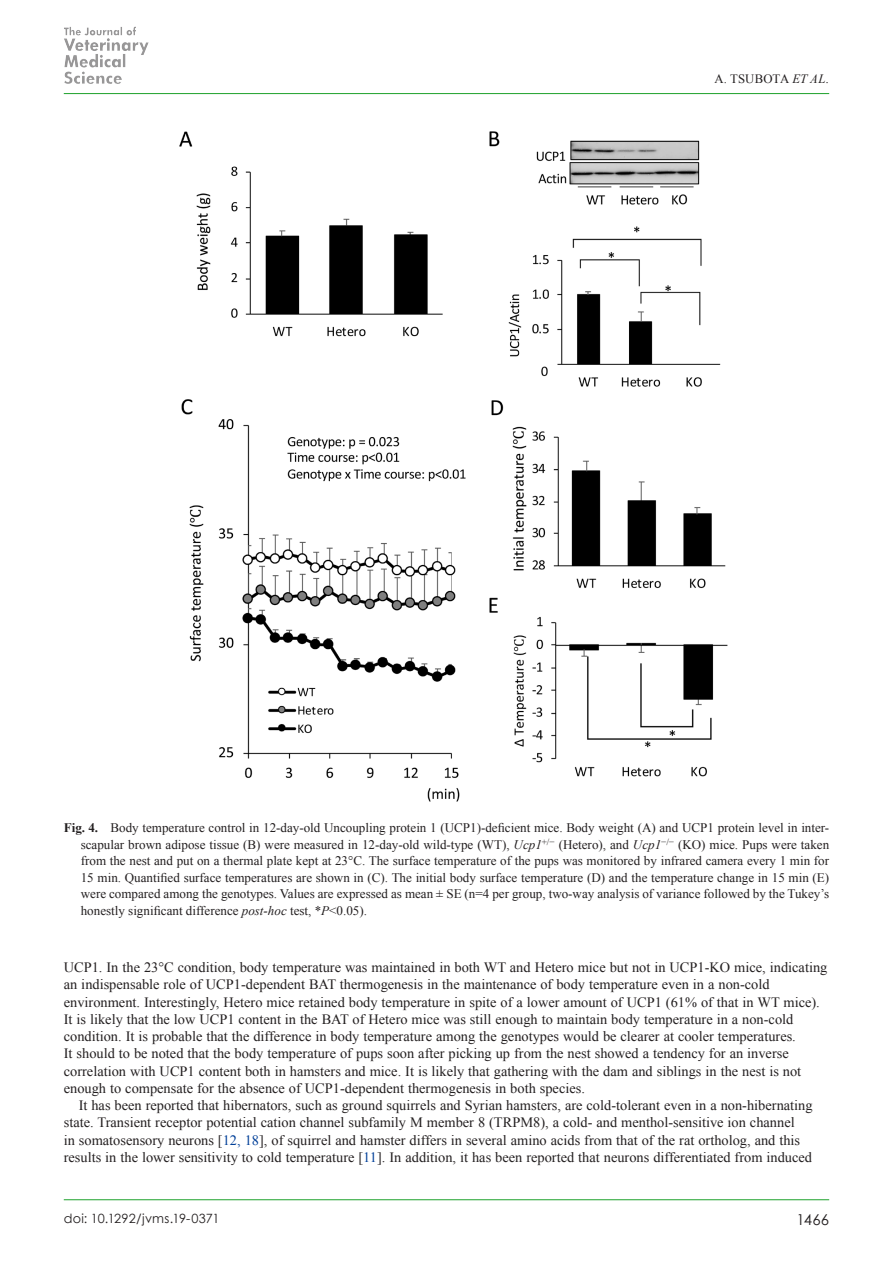
<style>
.page{position:relative;width:893px;height:1263px;background:#fff}
.page>*{position:absolute;margin:0;border:0;box-sizing:border-box;transform-origin:0 0}
.t1{font:15px "Century Gothic";color:#231f20}
.t2{font:14.25px/17.2px "Times New Roman";color:#231f20}
.t3{font:13.05px/16.5px "Times New Roman";color:#231f20;text-align:justify}
.t4{font:12.75px "Century Gothic";letter-spacing:.02em;color:#231f20}
.t5{font:12.75px "Times New Roman";color:#231f20}
.s1{font-style:italic}
.s2{font-weight:700}
.s3{color:#003f98}
</style>
<div class="page">
<img style="left:64px;top:27px;width:74px;height:24px">
<hr style="left:64px;top:93px;width:765px;height:1px;background:#2aa738">
<hr style="left:64px;top:1199px;width:765px;height:1px;background:#2aa738">
<img style="left:179px;top:131px;width:549px;height:671px">
<p class="t5" style="left:714px;top:70px;width:116px">A. TSUBOTA <span class="s1">ET AL.</span></p>
<p class="t3" style="left:81px;top:819px;width:750px;text-indent:-17px"><span class="s2">Fig. 4.</span> Body temperature control in 12-day-old Uncoupling protein 1 (UCP1)-deficient mice. Body weight (A) and UCP1 protein level in inter&shy;scapular brown adipose tissue (B) were measured in 12-day-old wild-type (WT), <span class="s1">Ucp1</span><sup>+/−</sup> (Hetero), and <span class="s1">Ucp1</span><sup>−/−</sup> (KO) mice. Pups were taken from the nest and put on a thermal plate kept at 23°C. The surface temperature of the pups was monitored by infrared camera every 1 min for 15 min. Quantified surface temperatures are shown in (C). The initial body surface temperature (D) and the temperature change in 15 min (E) were compared among the genotypes. Values are expressed as mean ± SE (n=4 per group, two-way analysis of variance followed by the Tukey’s honestly significant difference <span class="s1">post-hoc</span> test, *<span class="s1">P</span>&lt;0.05).</p>
<p class="t2" style="left:64px;top:958px;width:765px">UCP1. In the 23°C condition, body temperature was maintained in both WT and Hetero mice but not in UCP1-KO mice, indicating an indispensable role of UCP1-dependent BAT thermogenesis in the maintenance of body temperature even in a non-cold environment. Interestingly, Hetero mice retained body temperature in spite of a lower amount of UCP1 (61% of that in WT mice).<br>It is likely that the low UCP1 content in the BAT of Hetero mice was still enough to maintain body temperature in a non-cold condition. It is probable that the difference in body temperature among the genotypes would be clearer at cooler temperatures.<br>It should to be noted that the body temperature of pups soon after picking up from the nest showed a tendency for an inverse correlation with UCP1 content both in hamsters and mice. It is likely that gathering with the dam and siblings in the nest is not enough to compensate for the absence of UCP1-dependent thermogenesis in both species.</p>
<p class="t2" style="left:64px;top:1096px;width:750px;text-indent:15px">It has been reported that hibernators, such as ground squirrels and Syrian hamsters, are cold-tolerant even in a non-hibernating state. Transient receptor potential cation channel subfamily M member 8 (TRPM8), a cold- and menthol-sensitive ion channel<br>in somatosensory neurons [<span class="s3">12, 18</span>], of squirrel and hamster differs in several amino acids from that of the rat ortholog, and this results in the lower sensitivity to cold temperature [<span class="s3">11</span>]. In addition, it has been reported that neurons differentiated from induced</p>
<p class="t4" style="left:64px;top:1209px;width:157px">doi: 10.1292/jvms.19-0371</p>
<p class="t1" style="left:796px;top:1209px;width:34px">1466</p>
</div>
